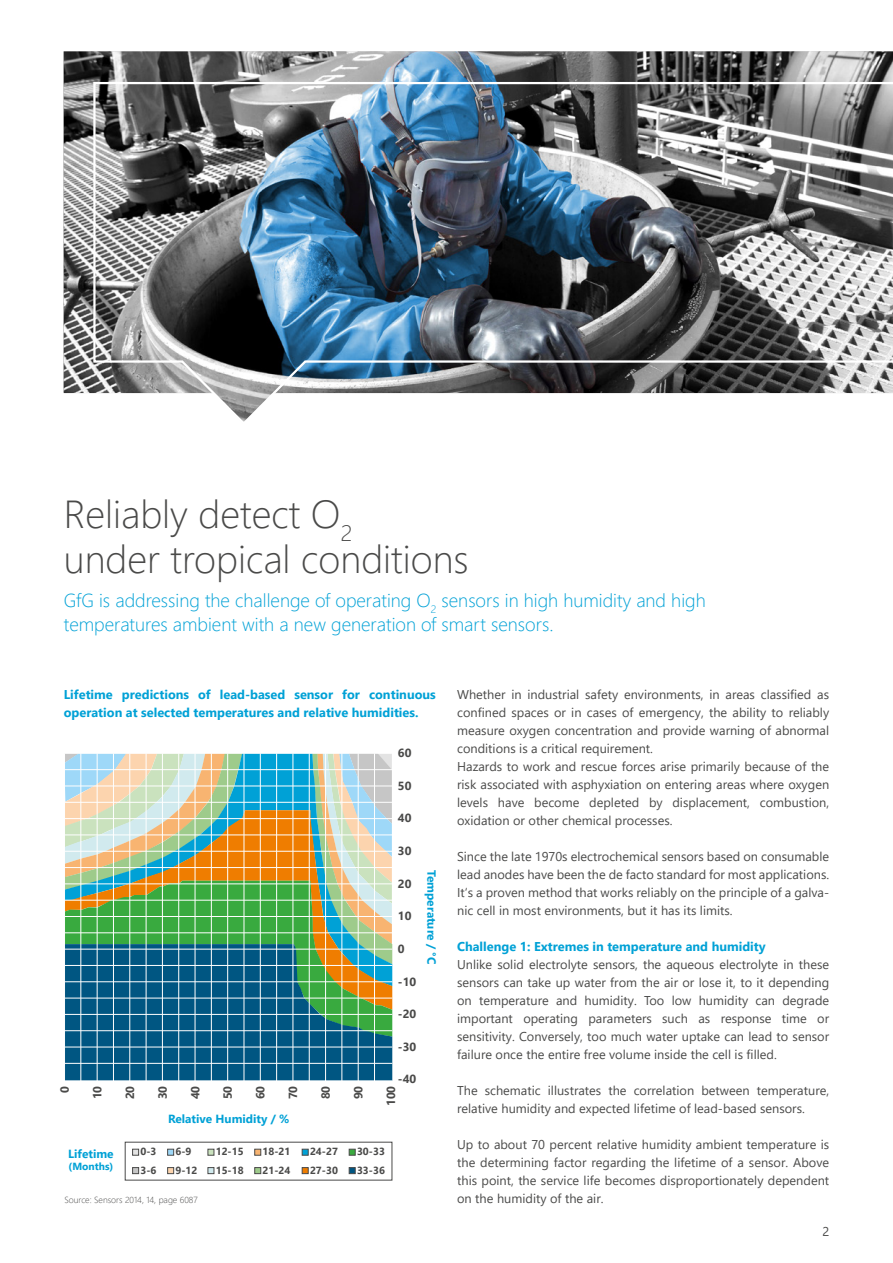
<style>
.page{position:relative;width:893px;height:1263px;background:#fff}
.page>*{position:absolute;margin:0;border:0;box-sizing:border-box;transform-origin:0 0}
.t1{font:300 39px/45px "Segoe UI";color:#4a4a49}
.t2{font:300 18.75px/24px "Segoe UI";color:#00a1d6}
.t3{font:12.75px/18px "Segoe UI";color:#4a4a49;text-align:justify}
.t4{font:700 12.75px/18px "Segoe UI";color:#00a1d6}
.t5{font:700 11.85px "Segoe UI";color:#4a4a49}
.t6{font:700 11.85px "Segoe UI";color:#00a1d6}
.t7{font:700 10.35px/18.5px "Segoe UI";color:#4a4a49}
.t8{font:700 10.35px "Segoe UI";color:#00a1d6}
.t9{font:300 8.85px "Segoe UI";color:#4a4a49}
</style>
<div class="page">
<img style="left:64px;top:51px;width:829px;height:343px">
<svg style="left:92px;top:81px;width:801px;height:341px"></svg>
<div style="left:125px;top:1142px;width:267px;height:38px;border:1px solid #4a4a49"></div>
<svg style="left:132px;top:1149px;width:7px;height:6px"></svg>
<div style="left:132px;top:1167px;width:7px;height:7px;background:#c6c6c6;border:1px solid #4a4a49"></div>
<svg style="left:167px;top:1149px;width:7px;height:6px"></svg>
<div style="left:167px;top:1167px;width:7px;height:7px;background:#fcd4ae;border:1px solid #4a4a49"></div>
<svg style="left:208px;top:1149px;width:6px;height:6px"></svg>
<svg style="left:208px;top:1167px;width:6px;height:7px"></svg>
<svg style="left:255px;top:1149px;width:6px;height:6px"></svg>
<svg style="left:255px;top:1167px;width:6px;height:7px"></svg>
<svg style="left:302px;top:1149px;width:6px;height:6px"></svg>
<svg style="left:302px;top:1167px;width:6px;height:7px"></svg>
<svg style="left:349px;top:1149px;width:6px;height:6px"></svg>
<svg style="left:349px;top:1167px;width:6px;height:7px"></svg>
<svg style="left:65px;top:754px;width:327px;height:327px"></svg>
<hr style="left:64px;top:769px;width:328px;height:1px;background:#fff">
<hr style="left:64px;top:786px;width:328px;height:1px;background:#fff">
<hr style="left:64px;top:802px;width:328px;height:1px;background:#fff">
<hr style="left:64px;top:818px;width:328px;height:1px;background:#fff">
<hr style="left:64px;top:834px;width:328px;height:1px;background:#fff">
<hr style="left:64px;top:851px;width:328px;height:1px;background:#fff">
<hr style="left:64px;top:867px;width:328px;height:1px;background:#fff">
<hr style="left:64px;top:883px;width:328px;height:1px;background:#fff">
<hr style="left:64px;top:900px;width:328px;height:1px;background:#fff">
<hr style="left:64px;top:916px;width:328px;height:1px;background:#fff">
<hr style="left:64px;top:932px;width:328px;height:1px;background:#fff">
<hr style="left:64px;top:949px;width:328px;height:1px;background:#fff">
<hr style="left:64px;top:965px;width:328px;height:1px;background:#fff">
<hr style="left:64px;top:981px;width:328px;height:1px;background:#fff">
<hr style="left:64px;top:998px;width:328px;height:1px;background:#fff">
<hr style="left:64px;top:1014px;width:328px;height:1px;background:#fff">
<hr style="left:64px;top:1030px;width:328px;height:1px;background:#fff">
<hr style="left:64px;top:1047px;width:328px;height:1px;background:#fff">
<hr style="left:64px;top:1063px;width:328px;height:1px;background:#fff">
<hr style="left:80px;top:753px;width:1px;height:328px;background:#fff">
<hr style="left:97px;top:753px;width:1px;height:328px;background:#fff">
<hr style="left:113px;top:753px;width:1px;height:328px;background:#fff">
<hr style="left:129px;top:753px;width:1px;height:328px;background:#fff">
<hr style="left:146px;top:753px;width:1px;height:328px;background:#fff">
<hr style="left:162px;top:753px;width:1px;height:328px;background:#fff">
<hr style="left:178px;top:753px;width:1px;height:328px;background:#fff">
<hr style="left:195px;top:753px;width:1px;height:328px;background:#fff">
<hr style="left:211px;top:753px;width:1px;height:328px;background:#fff">
<hr style="left:227px;top:753px;width:1px;height:328px;background:#fff">
<hr style="left:244px;top:753px;width:1px;height:328px;background:#fff">
<hr style="left:260px;top:753px;width:1px;height:328px;background:#fff">
<hr style="left:276px;top:753px;width:1px;height:328px;background:#fff">
<hr style="left:293px;top:753px;width:1px;height:328px;background:#fff">
<hr style="left:309px;top:753px;width:1px;height:328px;background:#fff">
<hr style="left:325px;top:753px;width:1px;height:328px;background:#fff">
<hr style="left:341px;top:753px;width:1px;height:328px;background:#fff">
<hr style="left:358px;top:753px;width:1px;height:328px;background:#fff">
<hr style="left:374px;top:753px;width:1px;height:328px;background:#fff">
<h1 class="t1" style="left:64px;top:488px;width:406px">Reliably detect O<sub>2<br></sub>under tropical conditions</h1>
<h2 class="t2" style="left:64px;top:586px;width:643px">GfG is addressing the challenge of operating O<sub>2</sub> sensors in high humidity and high temperatures ambient with a new generation of smart sensors.</h2>
<p class="t4" style="left:64px;top:684px;width:374px">Lifetime predictions of lead-based sensor for continuous operation at selected temperatures and relative humidities.</p>
<p class="t5" style="left:53px;top:1093px;width:8px;rotate:-90deg">0</p>
<p class="t5" style="left:398px;top:742px;width:15px">60</p>
<p class="t5" style="left:398px;top:774px;width:15px">50</p>
<p class="t5" style="left:398px;top:807px;width:15px">40</p>
<p class="t5" style="left:398px;top:840px;width:15px">30</p>
<p class="t5" style="left:398px;top:872px;width:15px">20</p>
<p class="t5" style="left:398px;top:905px;width:15px">10</p>
<p class="t5" style="left:398px;top:937px;width:8px">0</p>
<p class="t5" style="left:398px;top:970px;width:20px">-10</p>
<p class="t5" style="left:398px;top:1003px;width:20px">-20</p>
<p class="t5" style="left:398px;top:1035px;width:20px">-30</p>
<p class="t5" style="left:398px;top:1068px;width:20px">-40</p>
<p class="t5" style="left:86px;top:1099px;width:15px;rotate:-90deg">10</p>
<p class="t5" style="left:119px;top:1099px;width:15px;rotate:-90deg">20</p>
<p class="t5" style="left:151px;top:1099px;width:15px;rotate:-90deg">30</p>
<p class="t5" style="left:184px;top:1099px;width:15px;rotate:-90deg">40</p>
<p class="t5" style="left:217px;top:1099px;width:15px;rotate:-90deg">50</p>
<p class="t5" style="left:249px;top:1099px;width:15px;rotate:-90deg">60</p>
<p class="t5" style="left:282px;top:1099px;width:15px;rotate:-90deg">70</p>
<p class="t5" style="left:314px;top:1099px;width:15px;rotate:-90deg">80</p>
<p class="t5" style="left:347px;top:1099px;width:15px;rotate:-90deg">90</p>
<p class="t5" style="left:380px;top:1106px;width:22px;rotate:-90deg">100</p>
<p class="t6" style="left:168px;top:1107px;width:123px">Relative Humidity / %</p>
<p class="t6" style="left:443px;top:870px;width:96px;rotate:90deg">Temperature / °C</p>
<p class="t7" style="left:140px;top:1141px;width:18px">0-3<br>3-6</p>
<p class="t7" style="left:175px;top:1141px;width:23px">6-9<br>9-12</p>
<p class="t7" style="left:216px;top:1141px;width:29px">12-15<br>15-18</p>
<p class="t7" style="left:263px;top:1141px;width:29px">18-21<br>21-24</p>
<p class="t7" style="left:310px;top:1141px;width:29px">24-27<br>27-30</p>
<p class="t7" style="left:357px;top:1141px;width:29px">30-33<br>33-36</p>
<p class="t9" style="left:65px;top:1192px;width:135px">Source: Sensors 2014, 14, page 6087</p>
<p class="t6" style="left:68px;top:1142px;width:47px">Lifetime</p>
<p class="t8" style="left:69px;top:1156px;width:46px">(Months)</p>
<p class="t3" style="left:457px;top:684px;width:374px;text-align:left">Whether in industrial safety environments, in areas classified as confined spaces or in cases of emergency, the ability to reliably measure oxygen concentration and provide warning of abnormal conditions is a critical requirement.<br>Hazards to work and rescue forces arise primarily because of the risk associated with asphyxiation on entering areas where oxygen levels have become depleted by displacement, combustion, oxidation or other chemical processes.</p>
<p class="t3" style="left:457px;top:846px;width:374px">Since the late 1970s electrochemical sensors based on consumable lead anodes have been the de facto standard for most applications.<br>It‘s a proven method that works reliably on the principle of a galva&shy;nic cell in most environments, but it has its limits.</p>
<p class="t4" style="left:457px;top:937px;width:310px">Challenge 1: Extremes in temperature and humidity</p>
<p class="t3" style="left:457px;top:954px;width:374px">Unlike solid electrolyte sensors, the aqueous electrolyte in these sensors can take up water from the air or lose it, to it depending on temperature and humidity. Too low humidity can degrade important operating parameters such as response time or sensitivity. Conversely, too much water uptake can lead to sensor failure once the entire free volume inside the cell is filled.</p>
<p class="t3" style="left:457px;top:1080px;width:374px">The schematic illustrates the correlation between temperature, relative humidity and expected lifetime of lead-based sensors.</p>
<p class="t3" style="left:457px;top:1134px;width:374px">Up to about 70 percent relative humidity ambient temperature is the determining factor regarding the lifetime of a sensor. Above this point, the service life becomes disproportionately dependent on the humidity of the air.</p>
<p class="t3" style="left:822px;top:1221px;width:8px">2</p>
</div>
